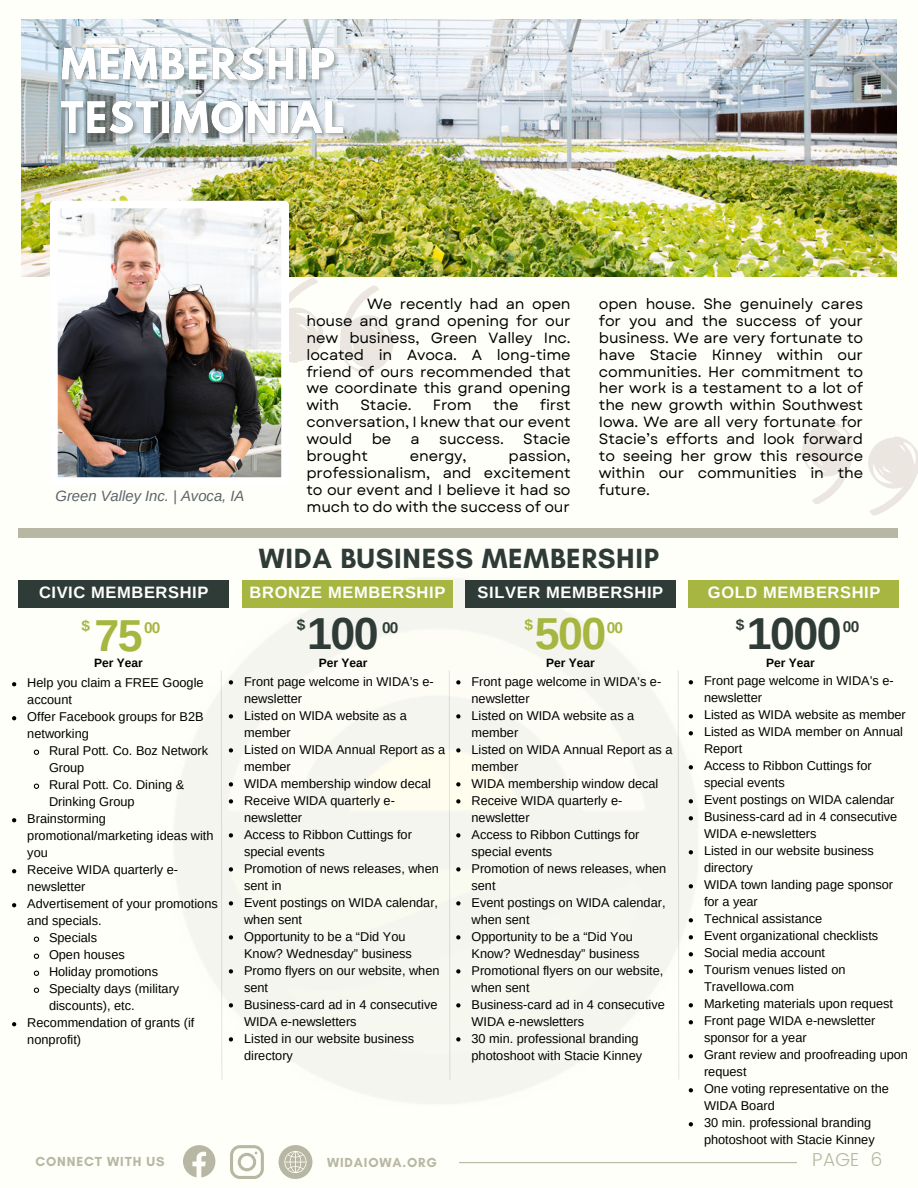
<style>
.page{position:relative;width:918px;height:1188px;background:#fffff9}
.page>*{position:absolute;margin:0;border:0;box-sizing:border-box;transform-origin:0 0}
.t1{font:700 44.7px "Arimo";letter-spacing:-.035em;color:#2f3b37}
.t2{font:700 44.7px "Arimo";color:#a6b641}
.t3{font:700 28.35px "Glacial Indifference";letter-spacing:.025em;color:#2f3b37}
.t4{font:300 18.75px "Poppins";color:#b7b7a4}
.t5{font:700 16.5px "Arimo";letter-spacing:.04em;color:#fff}
.t6{font:700 15.45px "Arimo";color:#a6b641}
.t7{font:700 15.45px "Arimo";color:#2f3b37}
.t8{font:14.85px/16.8px "Garet";letter-spacing:-.01em;color:#000;text-align:justify}
.t9{font:italic 14.85px "Arimo";color:#5c646b}
.t10{font:700 13.35px "Glacial Indifference";letter-spacing:.065em;color:#b7b7a4}
.t11{font:12.75px/17px "Arimo";color:#000}
.t12{font:700 12px "Arimo";color:#000}
</style>
<div class="page">
<img style="left:22px;top:19px;width:875px;height:258px">
<img style="left:175px;top:579px;width:519px;height:524px">
<div style="left:19px;top:580px;width:210px;height:28px;background:#2f3b37"></div>
<div style="left:242px;top:580px;width:211px;height:28px;background:#a6b641"></div>
<div style="left:465px;top:580px;width:211px;height:28px;background:#2f3b37"></div>
<div style="left:688px;top:580px;width:210px;height:28px;background:#a6b641"></div>
<svg style="left:289px;top:272px;width:112px;height:101px"></svg>
<svg style="left:802px;top:422px;width:116px;height:94px"></svg>
<img style="left:50px;top:200px;width:239px;height:278px">
<img style="left:58px;top:44px;width:295px;height:103px">
<svg style="left:12px;top:682px;width:4px;height:4px"></svg>
<svg style="left:12px;top:716px;width:4px;height:4px"></svg>
<svg style="left:33px;top:749px;width:7px;height:6px"></svg>
<svg style="left:33px;top:783px;width:7px;height:6px"></svg>
<svg style="left:12px;top:818px;width:4px;height:4px"></svg>
<svg style="left:12px;top:869px;width:4px;height:4px"></svg>
<svg style="left:12px;top:903px;width:4px;height:4px"></svg>
<svg style="left:33px;top:936px;width:7px;height:6px"></svg>
<svg style="left:33px;top:953px;width:7px;height:6px"></svg>
<svg style="left:33px;top:970px;width:7px;height:6px"></svg>
<svg style="left:33px;top:987px;width:7px;height:6px"></svg>
<svg style="left:12px;top:1022px;width:4px;height:4px"></svg>
<svg style="left:229px;top:680px;width:4px;height:5px"></svg>
<svg style="left:229px;top:714px;width:4px;height:5px"></svg>
<svg style="left:229px;top:748px;width:4px;height:5px"></svg>
<svg style="left:229px;top:782px;width:4px;height:5px"></svg>
<svg style="left:229px;top:799px;width:4px;height:5px"></svg>
<svg style="left:229px;top:833px;width:4px;height:5px"></svg>
<svg style="left:229px;top:867px;width:4px;height:5px"></svg>
<svg style="left:229px;top:901px;width:4px;height:5px"></svg>
<svg style="left:229px;top:935px;width:4px;height:5px"></svg>
<svg style="left:229px;top:969px;width:4px;height:5px"></svg>
<svg style="left:229px;top:1003px;width:4px;height:5px"></svg>
<svg style="left:229px;top:1037px;width:4px;height:5px"></svg>
<svg style="left:689px;top:680px;width:4px;height:4px"></svg>
<svg style="left:689px;top:714px;width:4px;height:4px"></svg>
<svg style="left:689px;top:731px;width:4px;height:4px"></svg>
<svg style="left:689px;top:765px;width:4px;height:4px"></svg>
<svg style="left:689px;top:799px;width:4px;height:4px"></svg>
<svg style="left:689px;top:816px;width:4px;height:4px"></svg>
<svg style="left:689px;top:850px;width:4px;height:4px"></svg>
<svg style="left:689px;top:884px;width:4px;height:4px"></svg>
<svg style="left:689px;top:918px;width:4px;height:4px"></svg>
<svg style="left:689px;top:935px;width:4px;height:4px"></svg>
<svg style="left:689px;top:952px;width:4px;height:4px"></svg>
<svg style="left:689px;top:969px;width:4px;height:4px"></svg>
<svg style="left:689px;top:1003px;width:4px;height:4px"></svg>
<svg style="left:689px;top:1020px;width:4px;height:4px"></svg>
<svg style="left:689px;top:1054px;width:4px;height:4px"></svg>
<svg style="left:689px;top:1088px;width:4px;height:4px"></svg>
<svg style="left:689px;top:1122px;width:4px;height:4px"></svg>
<svg style="left:221px;top:669px;width:1px;height:412px"></svg>
<svg style="left:449px;top:669px;width:11px;height:412px"></svg>
<svg style="left:678px;top:669px;width:2px;height:412px"></svg>
<div style="left:19px;top:528px;width:879px;height:10px;background:#b7b7a4"></div>
<hr style="left:459px;top:1162px;width:338px;height:1px;background:#b7b7a4">
<svg style="left:183px;top:1145px;width:32px;height:32px"></svg>
<svg style="left:230px;top:1145px;width:34px;height:34px"></svg>
<svg style="left:279px;top:1145px;width:33px;height:34px"></svg>
<p class="t9" style="left:56px;top:487px;width:190px">Green Valley Inc. | Avoca, IA</p>
<p class="t8" style="left:307px;top:296px;width:266px;text-indent:61px">We recently had an open house and grand opening for our new business, Green Valley Inc. located in Avoca. A long-time friend of ours recommended that we coordinate this grand opening with</p>
<p class="t8" style="left:307px;top:397px;width:266px;text-indent:233px">first conversation, I knew that our event would</p>
<p class="t8" style="left:361px;top:397px;width:53px">Stacie.</p>
<p class="t8" style="left:433px;top:397px;width:40px">From</p>
<p class="t8" style="left:493px;top:397px;width:27px">the</p>
<p class="t8" style="left:372px;top:431px;width:21px">be</p>
<p class="t8" style="left:411px;top:431px;width:11px">a</p>
<p class="t8" style="left:439px;top:431px;width:66px">success.</p>
<p class="t8" style="left:523px;top:431px;width:49px">Stacie</p>
<p class="t8" style="left:307px;top:447px;width:63px">brought</p>
<p class="t8" style="left:410px;top:447px;width:58px">energy,</p>
<p class="t8" style="left:307px;top:447px;width:266px;text-indent:202px">passion, professionalism, and excitement to our event and I believe it had so much to do with the success of our</p>
<p class="t8" style="left:599px;top:296px;width:266px">open house. She genuinely cares for you and the success of your business. We are very fortunate to have Stacie Kinney within our communities. Her commitment to her work is a testament to a lot of the new growth within Southwest Iowa. We are all very fortunate for Stacie’s efforts and look forward to seeing her grow this resource within our communities in the future.</p>
<h2 class="t3" style="left:259px;top:541px;width:402px">WIDA BUSINESS MEMBERSHIP</h2>
<p class="t5" style="left:39px;top:583px;width:171px">CIVIC MEMBERSHIP</p>
<p class="t5" style="left:250px;top:583px;width:197px">BRONZE MEMBERSHIP</p>
<p class="t5" style="left:478px;top:583px;width:187px">SILVER MEMBERSHIP</p>
<p class="t5" style="left:708px;top:583px;width:174px">GOLD MEMBERSHIP</p>
<h1 class="t2" style="left:95px;top:610px;width:50px">75</h1>
<p class="t6" style="left:82px;top:617px;width:10px">$</p>
<p class="t6" style="left:144px;top:619px;width:18px">00</p>
<p class="t12" style="left:94px;top:657px;width:50px">Per Year</p>
<p class="t11" style="left:27px;top:675px;width:178px">Help you claim a FREE Google account<br>Offer Facebook groups for B2B networking</p>
<p class="t11" style="left:49px;top:743px;width:161px">Rural Pott. Co. Boz Network</p>
<p class="t11" style="left:49px;top:760px;width:37px">Group</p>
<p class="t11" style="left:49px;top:777px;width:137px">Rural Pott. Co. Dining &amp;</p>
<p class="t11" style="left:49px;top:794px;width:87px">Drinking Group</p>
<p class="t11" style="left:27px;top:811px;width:80px">Brainstorming</p>
<p class="t11" style="left:27px;top:828px;width:188px">promotional/marketing ideas with</p>
<p class="t11" style="left:27px;top:845px;width:22px">you</p>
<p class="t11" style="left:27px;top:862px;width:152px">Receive WIDA quarterly e-</p>
<p class="t11" style="left:27px;top:879px;width:60px">newsletter</p>
<p class="t11" style="left:27px;top:896px;width:192px">Advertisement of your promotions</p>
<p class="t11" style="left:27px;top:913px;width:76px">and specials.</p>
<p class="t11" style="left:49px;top:930px;width:50px">Specials</p>
<p class="t11" style="left:49px;top:947px;width:77px">Open houses</p>
<p class="t11" style="left:49px;top:964px;width:111px">Holiday promotions</p>
<p class="t11" style="left:49px;top:981px;width:132px">Specialty days (military</p>
<p class="t11" style="left:49px;top:998px;width:87px">discounts), etc.</p>
<p class="t11" style="left:27px;top:1015px;width:169px">Recommendation of grants (if</p>
<p class="t11" style="left:27px;top:1032px;width:55px">nonprofit)</p>
<h1 class="t1" style="left:307px;top:609px;width:73px">100</h1>
<p class="t7" style="left:297px;top:616px;width:10px">$</p>
<p class="t7" style="left:382px;top:619px;width:18px">00</p>
<p class="t12" style="left:319px;top:657px;width:50px">Per Year</p>
<h1 class="t2" style="left:535px;top:609px;width:73px">500</h1>
<p class="t6" style="left:525px;top:616px;width:10px">$</p>
<p class="t6" style="left:607px;top:619px;width:18px">00</p>
<p class="t12" style="left:546px;top:657px;width:50px">Per Year</p>
<h1 class="t1" style="left:747px;top:609px;width:96px">1000</h1>
<p class="t7" style="left:736px;top:616px;width:10px">$</p>
<p class="t7" style="left:843px;top:618px;width:18px">00</p>
<p class="t12" style="left:766px;top:657px;width:50px">Per Year</p>
<p class="t11" style="left:244px;top:673px;width:203px">Front page welcome in WIDA’s e&shy;newsletter<br>Listed on WIDA website as a member<br>Listed on WIDA Annual Report as a member<br>WIDA membership window decal<br>Receive WIDA quarterly e&shy;newsletter<br>Access to Ribbon Cuttings for special events<br>Promotion of news releases, when sent in<br>Event postings on WIDA calendar, when sent<br>Opportunity to be a “Did You<br>Know? Wednesday” business<br>Promo flyers on our website, when sent<br>Business-card ad in 4 consecutive<br>WIDA e-newsletters<br>Listed in our website business directory</p>
<p class="t11" style="left:472px;top:673px;width:203px">Front page welcome in WIDA’s e&shy;newsletter<br>Listed on WIDA website as a member<br>Listed on WIDA Annual Report as a member<br>WIDA membership window decal<br>Receive WIDA quarterly e&shy;newsletter<br>Access to Ribbon Cuttings for special events<br>Promotion of news releases, when sent<br>Event postings on WIDA calendar, when sent<br>Opportunity to be a “Did You<br>Know? Wednesday” business<br>Promotional flyers on our website, when sent<br>Business-card ad in 4 consecutive<br>WIDA e-newsletters<br>30 min. professional branding photoshoot with Stacie Kinney</p>
<p class="t11" style="left:704px;top:673px;width:206px">Front page welcome in WIDA’s e&shy;newsletter<br>Listed as WIDA website as member<br>Listed as WIDA member on Annual<br>Report<br>Access to Ribbon Cuttings for special events<br>Event postings on WIDA calendar<br>Business-card ad in 4 consecutive<br>WIDA e-newsletters<br>Listed in our website business directory<br>WIDA town landing page sponsor for a year<br>Technical assistance<br>Event organizational checklists<br>Social media account<br>Tourism venues listed on<br>TravelIowa.com<br>Marketing materials upon request<br>Front page WIDA e-newsletter sponsor for a year<br>Grant review and proofreading upon request<br>One voting representative on the<br>WIDA Board<br>30 min. professional branding photoshoot with Stacie Kinney</p>
<p class="t10" style="left:35px;top:1154px;width:131px">CONNECT WITH US</p>
<p class="t10" style="left:327px;top:1154px;width:111px">WIDAIOWA.ORG</p>
<h3 class="t4" style="left:812px;top:1149px;width:72px">PAGE 6</h3>
</div>
